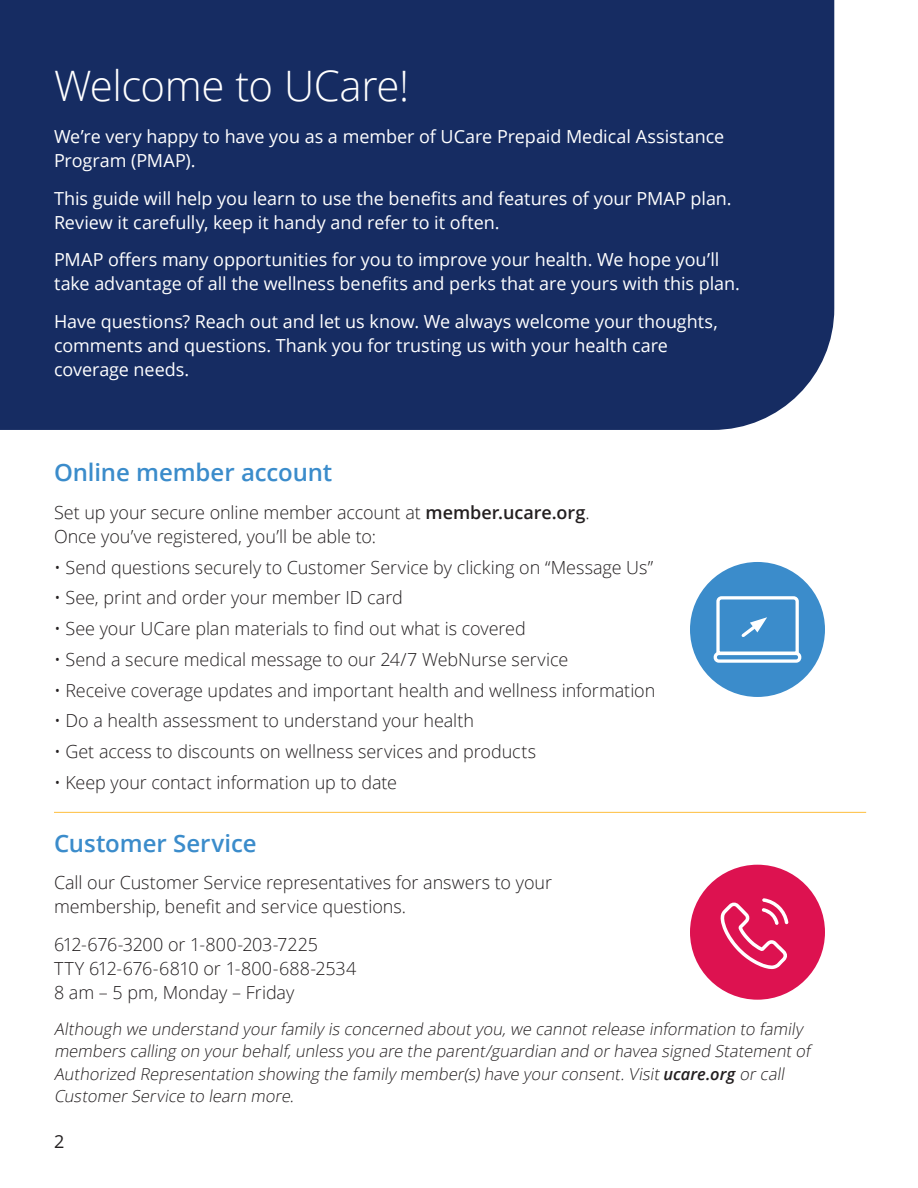
<style>
.page{position:relative;width:918px;height:1188px;background:#fff}
.page>*{position:absolute;margin:0;border:0;box-sizing:border-box;transform-origin:0 0}
.use_this_head{font:300 42px "Open Sans";letter-spacing:-.01em;color:#fff}
.use_this_A_head{font:600 24px "Open Sans";letter-spacing:-.005em;color:#3b8ccb}
.body_12_16_bullets{font:300 18px/24px "Open Sans";letter-spacing:-.005em;color:#231f20}
.body_12_16{font:18px/24px "Open Sans";letter-spacing:-.005em;color:#fff}
.body_12_16-2{font:300 18px/24px "Open Sans";letter-spacing:-.005em;color:#231f20}
.t1{font:18px "Open Sans";color:#231f20}
.terms{font:italic 300 16.5px/22.5px "Open Sans";color:#231f20}
.s1{font-weight:600}
</style>
<div class="page">
<div style="left:0;top:0;width:834px;height:430px;background:#162c62"></div>
<hr style="left:54px;top:812px;width:812px;height:1px;background:#fec552">
<div style="left:690px;top:562px;width:135px;height:135px;background:#3b8ccb;border-radius:50%"></div>
<div style="left:714px;top:652px;width:87px;height:11px;border:3px solid #fff;border-radius:4px"></div>
<svg style="left:715px;top:596px;width:85px;height:61px"></svg>
<div style="left:690px;top:865px;width:135px;height:135px;background:#dd1250;border-radius:50%"></div>
<svg style="left:720px;top:898px;width:68px;height:71px"></svg>
<p class="use_this_head" style="left:54px;top:57px;width:357px">Welcome to UCare!</p>
<p class="body_12_16" style="left:54px;top:124px;width:672px">We’re very happy to have you as a member of UCare Prepaid Medical Assistance<br>Program (PMAP).</p>
<p class="body_12_16" style="left:54px;top:186px;width:679px">This guide will help you learn to use the benefits and features of your PMAP plan.<br>Review it carefully, keep it handy and refer to it often.</p>
<p class="body_12_16" style="left:54px;top:247px;width:687px">PMAP offers many opportunities for you to improve your health. We hope you’ll take advantage of all the wellness benefits and perks that are yours with this plan.</p>
<p class="body_12_16" style="left:54px;top:309px;width:665px">Have questions? Reach out and let us know. We always welcome your thoughts, comments and questions. Thank you for trusting us with your health care coverage needs.</p>
<p class="use_this_A_head" style="left:54px;top:456px;width:280px">Online member account</p>
<p class="body_12_16_bullets" style="left:54px;top:500px;width:537px">Set up your secure online member account at <span class="s1">member.ucare.org</span>.<br>Once you’ve registered, you’ll be able to:</p>
<p class="body_12_16_bullets" style="left:54px;top:555px;width:601px">• Send questions securely to Customer Service by clicking on “Message Us”</p>
<p class="body_12_16_bullets" style="left:54px;top:585px;width:350px">• See, print and order your member ID card</p>
<p class="body_12_16_bullets" style="left:54px;top:616px;width:473px">• See your UCare plan materials to find out what is covered</p>
<p class="body_12_16_bullets" style="left:54px;top:647px;width:516px">• Send a secure medical message to our 24/7 WebNurse service</p>
<p class="body_12_16_bullets" style="left:54px;top:678px;width:603px">• Receive coverage updates and important health and wellness information</p>
<p class="body_12_16_bullets" style="left:54px;top:708px;width:422px">• Do a health assessment to understand your health</p>
<p class="body_12_16_bullets" style="left:54px;top:739px;width:484px">• Get access to discounts on wellness services and products</p>
<p class="body_12_16_bullets" style="left:54px;top:770px;width:345px">• Keep your contact information up to date</p>
<p class="use_this_A_head" style="left:54px;top:827px;width:204px">Customer Service</p>
<p class="body_12_16-2" style="left:54px;top:870px;width:500px">Call our Customer Service representatives for answers to your membership, benefit and service questions.</p>
<p class="body_12_16-2" style="left:54px;top:932px;width:304px">612-676-3200 or 1-800-203-7225<br>TTY 612‑676‑6810 or 1-800‑688‑2534<br>8 am – 5 pm, Monday – Friday</p>
<p class="terms" style="left:54px;top:1017px;width:758px">Although we understand your family is concerned aboutyou,we cannotrelease information to family members calling on your behalf,unless you are the parent/guardian and or havea signed Statementof Authorized Representation showing the family member(s)have your consent.Visit<span class="s1">u care . o rg</span> or call Customer Service to learn more.</p>
<p class="t1" style="left:54px;top:1129px;width:12px">2</p>
</div>
